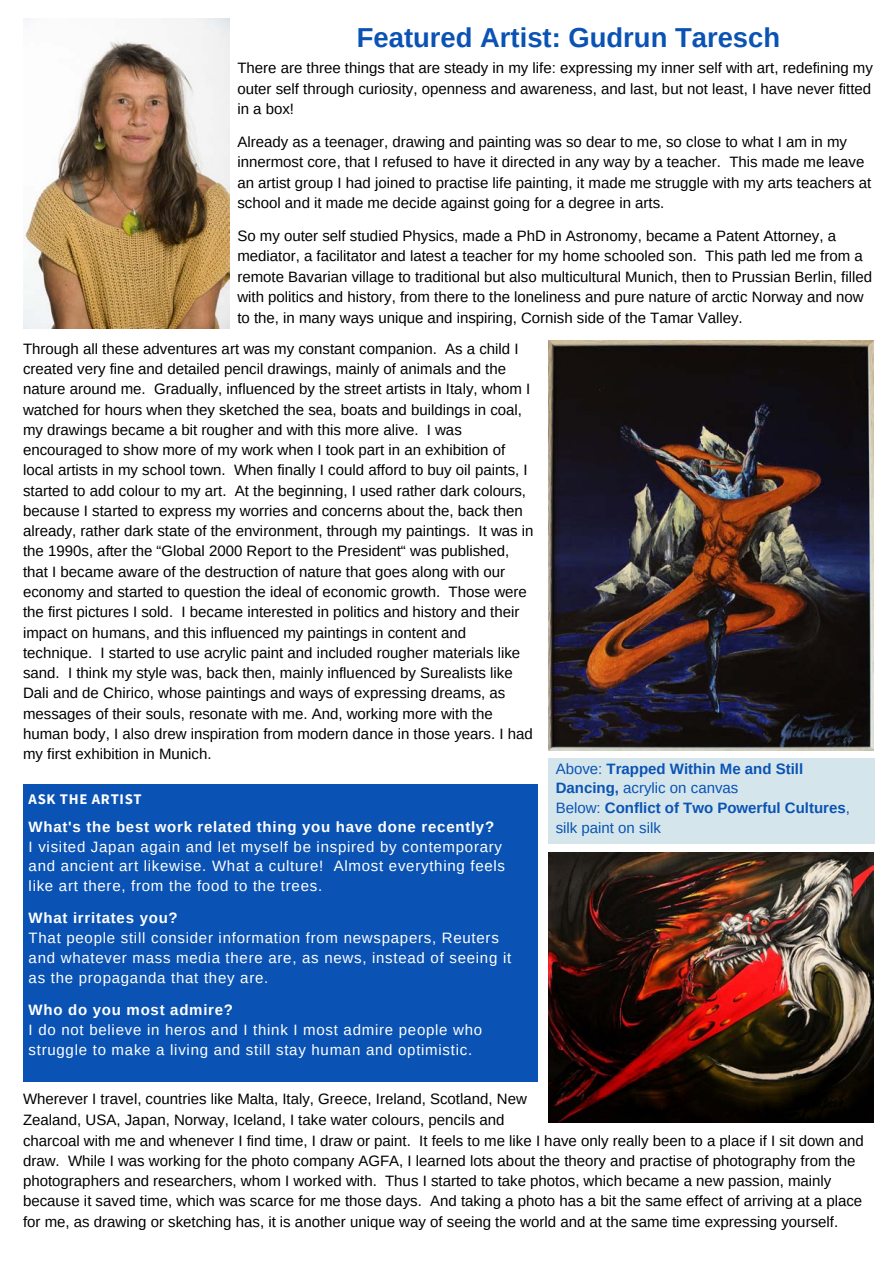
<style>
.page{position:relative;width:894px;height:1264px;background:#fff}
.page>*{position:absolute;margin:0;border:0;box-sizing:border-box;transform-origin:0 0}
.t1{font:700 27.45px "Arimo";color:#0a53b4}
.t2{font:15px/20.2px "Arimo";color:#000}
.t3{font:15px/19.8px "Arimo";letter-spacing:.05em;color:#fff}
.t4{font:700 15px/19.4px "Arimo";color:#0a53b4}
.t5{font:700 15px "Arimo";letter-spacing:.05em;color:#fff}
.t6{font:700 14.7px "Source Sans Pro";letter-spacing:.05em;color:#fff}
.s1{font-weight:400}
</style>
<div class="page">
<div style="left:23px;top:784px;width:514px;height:297px;background:#0a53b4"></div>
<div style="left:548px;top:757px;width:325px;height:86px;background:#d4e6eb"></div>
<img style="left:23px;top:18px;width:206px;height:310px">
<img style="left:548px;top:340px;width:325px;height:410px">
<img style="left:548px;top:852px;width:325px;height:270px">
<h1 class="t1" style="left:357px;top:23px;width:424px">Featured Artist: Gudrun Taresch</h1>
<p class="t2" style="left:237px;top:58px;width:636px;text-align:justify">There are three things that are steady in my life: expressing my inner self with art, redefining my outer self through curiosity, openness and awareness, and last, but not least, I have never fitted in a box!</p>
<p class="t2" style="left:237px;top:131px;width:635px">Already as a teenager, drawing and painting was so dear to me, so close to what I am in my innermost core, that I refused to have it directed in any way by a teacher. This made me leave an artist group I had joined to practise life painting, it made me struggle with my arts teachers at school and it made me decide against going for a degree in arts.</p>
<p class="t2" style="left:237px;top:225px;width:636px">So my outer self studied Physics, made a PhD in Astronomy, became a Patent Attorney, a mediator, a facilitator and latest a teacher for my home schooled son. This path led me from a remote Bavarian village to traditional but also multicultural Munich, then to Prussian Berlin, filled with politics and history, from there to the loneliness and pure nature of arctic Norway and now to the, in many ways unique and inspiring, Cornish side of the Tamar Valley.</p>
<p class="t2" style="left:23px;top:338px;width:512px">Through all these adventures art was my constant companion. As a child I created very fine and detailed pencil drawings, mainly of animals and the nature around me. Gradually, influenced by the street artists in Italy, whom I watched for hours when they sketched the sea, boats and buildings in coal, my drawings became a bit rougher and with this more alive. I was encouraged to show more of my work when I took part in an exhibition of local artists in my school town. When finally I could afford to buy oil paints, I started to add colour to my art. At the beginning, I used rather dark colours, because I started to express my worries and concerns about the, back then already, rather dark state of the environment, through my paintings. It was in the 1990s, after the “Global 2000 Report to the President“ was published, that I became aware of the destruction of nature that goes along with our economy and started to question the ideal of economic growth. Those were the first pictures I sold. I became interested in politics and history and their impact on humans, and this influenced my paintings in content and technique. I started to use acrylic paint and included rougher materials like sand. I think my style was, back then, mainly influenced by Surealists like Dali and de Chirico, whose paintings and ways of expressing dreams, as messages of their souls, resonate with me. And, working more with the human body, I also drew inspiration from modern dance in those years. I had my first exhibition in Munich.</p>
<p class="t6" style="left:29px;top:790px;width:115px">ASK THE ARTIST</p>
<p class="t5" style="left:29px;top:818px;width:467px">What's the best work related thing you have done recently?</p>
<p class="t3" style="left:29px;top:836px;width:478px">I visited Japan again and let myself be inspired by contemporary and ancient art likewise. What a culture! Almost everything feels like art there, from the food to the trees.</p>
<p class="t5" style="left:29px;top:909px;width:151px">What irritates you?</p>
<p class="t3" style="left:29px;top:928px;width:484px">That people still consider information from newspapers, Reuters and whatever mass media there are, as news, instead of seeing it as the propaganda that they are.</p>
<p class="t5" style="left:29px;top:1001px;width:206px">Who do you most admire?</p>
<p class="t3" style="left:29px;top:1019px;width:455px">I do not believe in heros and I think I most admire people who struggle to make a living and still stay human and optimistic.</p>
<p class="t4" style="left:555px;top:759px;width:296px"><span class="s1">Above:</span> Trapped Within Me and Still<br>Dancing, <span class="s1">acrylic on canvas<br>Below:</span> Conflict of Two Powerful Cultures<span class="s1">, silk paint on silk</span></p>
<p class="t2" style="left:23px;top:1088px;width:842px">Wherever I travel, countries like Malta, Italy, Greece, Ireland, Scotland, New<br>Zealand, USA, Japan, Norway, Iceland, I take water colours, pencils and<br>charcoal with me and whenever I find time, I draw or paint. It feels to me like I have only really been to a place if I sit down and draw. While I was working for the photo company AGFA, I learned lots about the theory and practise of photography from the photographers and researchers, whom I worked with. Thus I started to take photos, which became a new passion, mainly because it saved time, which was scarce for me those days. And taking a photo has a bit the same effect of arriving at a place for me, as drawing or sketching has, it is another unique way of seeing the world and at the same time expressing yourself.</p>
</div>
